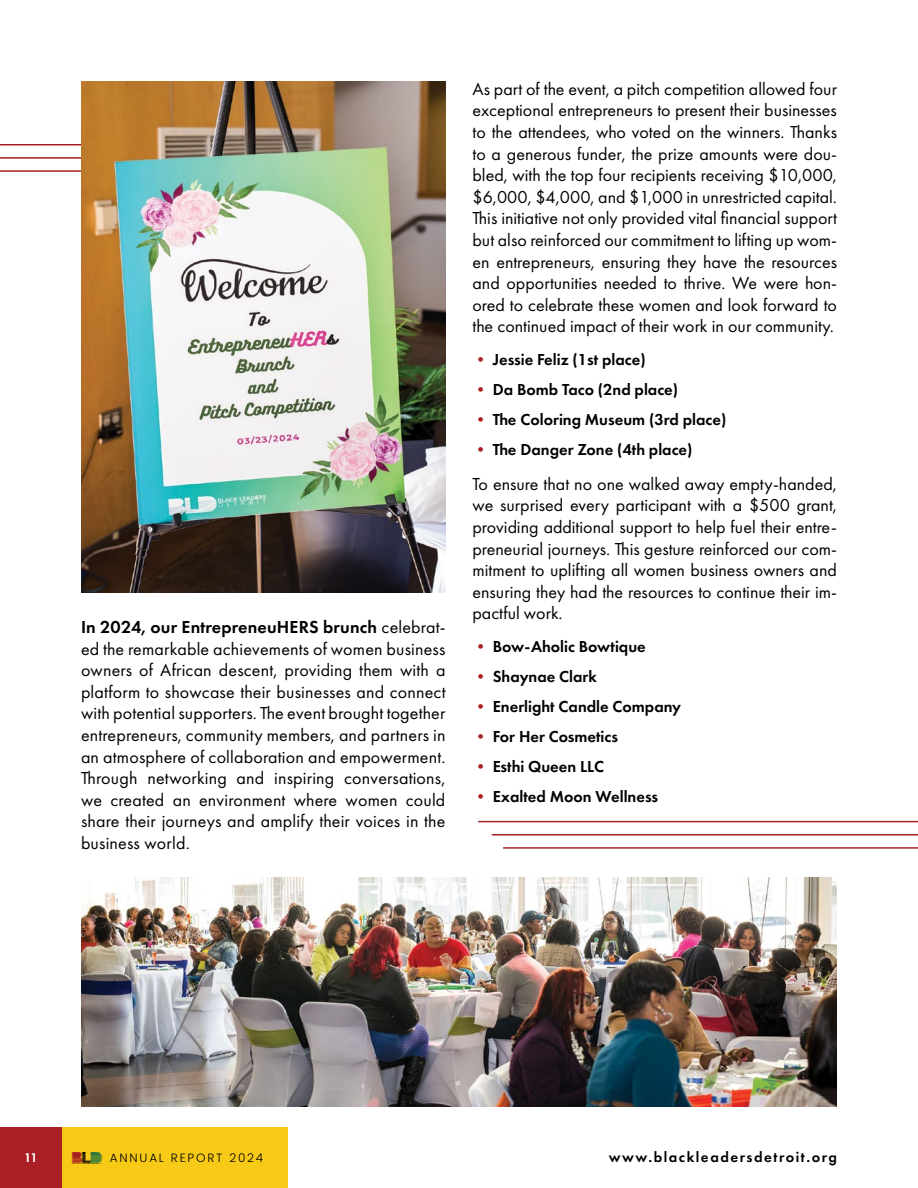
<style>
.page{position:relative;width:918px;height:1188px;background:#fff}
.page>*{position:absolute;margin:0;border:0;box-sizing:border-box;transform-origin:0 0}
.t1{font:18px/21.6px "Futura PT";color:#000;text-align:justify}
.t2{font:600 16.5px "Futura PT";color:#000}
.t3{font:600 15px "Futura PT";letter-spacing:.1em;color:#000}
.t4{font:300 12px "Poppins";letter-spacing:.15em;color:#000}
.t5{font:600 12px "Poppins";color:#fff}
.s1{font-weight:600}
.s2{color:#a91f24}
</style>
<div class="page">
<hr style="left:0;top:144px;width:91px;height:2px;background:#a91f24">
<hr style="left:0;top:157px;width:91px;height:2px;background:#a91f24">
<hr style="left:0;top:170px;width:91px;height:2px;background:#a91f24">
<img style="left:81px;top:878px;width:756px;height:229px">
<img style="left:81px;top:81px;width:365px;height:512px">
<hr style="left:478px;top:821px;width:440px;height:1px;background:#a91f24">
<hr style="left:492px;top:834px;width:426px;height:2px;background:#a91f24">
<hr style="left:503px;top:847px;width:415px;height:2px;background:#a91f24">
<div style="left:0;top:1128px;width:288px;height:60px;background:#f8ca18"></div>
<div style="left:0;top:1128px;width:62px;height:60px;background:#a91f24"></div>
<img style="left:71px;top:1152px;width:32px;height:11px">
<p class="t1" style="left:81px;top:616px;width:366px"><span class="s1">In 2024, our EntrepreneuHERS brunch</span> celebrat&shy;ed the remarkable achievements of women business owners of African descent, providing them with a platform to showcase their businesses and connect with potential supporters. The event brought together entrepreneurs, community members, and partners in an atmosphere of collaboration and empowerment.<br>Through networking and inspiring conversations, we created an environment where women could share their journeys and amplify their voices in the business world.</p>
<p class="t1" style="left:472px;top:78px;width:366px">As part of the event, a pitch competition allowed four exceptional entrepreneurs to present their businesses to the attendees, who voted on the winners. Thanks to a generous funder, the prize amounts were dou&shy;bled, with the top four recipients receiving $10,000, $6,000, $4,000, and $1,000 in unrestricted capital.<br>This initiative not only provided vital financial support but also reinforced our commitment to lifting up wom&shy;en entrepreneurs, ensuring they have the resources and opportunities needed to thrive. We were hon&shy;ored to celebrate these women and look forward to the continued impact of their work in our community.</p>
<p class="t2" style="left:472px;top:349px;width:175px"><span class="s2">•</span> Jessie Feliz (1st place)</p>
<p class="t2" style="left:472px;top:379px;width:207px"><span class="s2">•</span> Da Bomb Taco (2nd place)</p>
<p class="t2" style="left:472px;top:409px;width:255px"><span class="s2">•</span> The Coloring Museum (3rd place)</p>
<p class="t2" style="left:472px;top:439px;width:222px"><span class="s2">•</span> The Danger Zone (4th place)</p>
<p class="t1" style="left:472px;top:473px;width:366px">To ensure that no one walked away empty-handed, we surprised every participant with a $500 grant, providing additional support to help fuel their entre&shy;preneurial journeys. This gesture reinforced our com&shy;mitment to uplifting all women business owners and ensuring they had the resources to continue their im&shy;pactful work.</p>
<p class="t2" style="left:472px;top:636px;width:175px"><span class="s2">•</span> Bow-Aholic Bowtique</p>
<p class="t2" style="left:472px;top:666px;width:126px"><span class="s2">•</span> Shaynae Clark</p>
<p class="t2" style="left:472px;top:696px;width:210px"><span class="s2">•</span> Enerlight Candle Company</p>
<p class="t2" style="left:472px;top:726px;width:147px"><span class="s2">•</span> For Her Cosmetics</p>
<p class="t2" style="left:472px;top:756px;width:133px"><span class="s2">•</span> Esthi Queen LLC</p>
<p class="t2" style="left:472px;top:786px;width:187px"><span class="s2">•</span> Exalted Moon Wellness</p>
<p class="t5" style="left:26px;top:1151px;width:12px">11</p>
<p class="t4" style="left:110px;top:1151px;width:155px">ANNUAL REPORT 2024</p>
<p class="t3" style="left:609px;top:1148px;width:230px">www.blackleadersdetroit.org</p>
</div>
